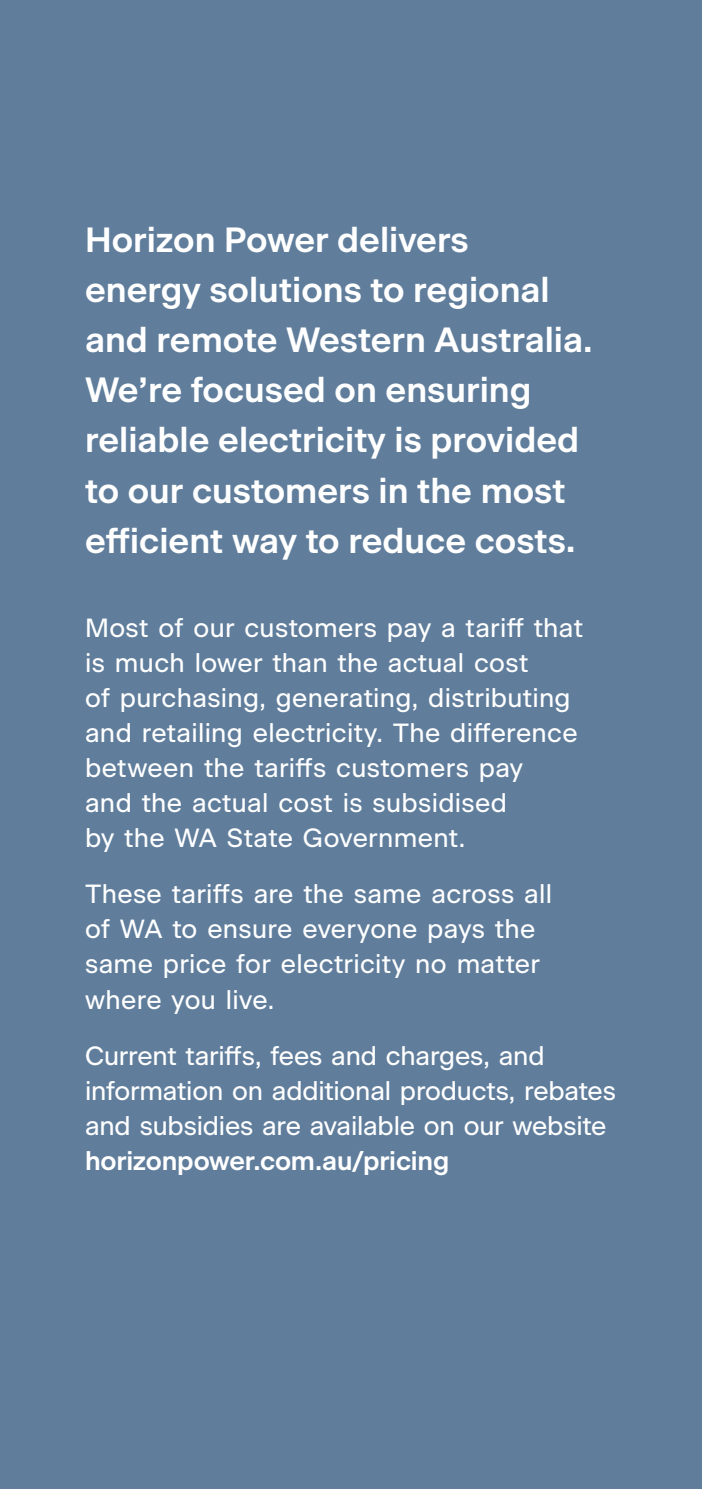
<style>
.page{position:relative;width:702px;height:1489px;background:#fff}
.page>*{position:absolute;margin:0;border:0;box-sizing:border-box;transform-origin:0 0}
.t1{font:600 35px/50px "Beausite Classic";color:#fff}
.t2{font:26.25px/35px "Beausite Classic";letter-spacing:.01em;color:#fff}
.t3{font:26.25px/35px "Beausite Classic";letter-spacing:-.01em;color:#fff}
.t4{font:600 26.25px "Beausite Classic";letter-spacing:-.005em;color:#fff}
.s1{font-size:36.25px}
</style>
<div class="page">
<div style="left:0;top:0;width:702px;height:1488px;background:#607e9c"></div>
<h1 class="t1" style="left:85px;top:212px;width:509px">Horizon Power delivers energy solutions to regional and remote Western Australia.<br>We’re focused on ensuring reliable electricity is provided to our customers in the most efficient way to reduce costs<span class="s1">.</span></h1>
<p class="t2" style="left:85px;top:608px;width:499px">Most of our customers pay a tariff that is much lower than the actual cost<br>of purchasing, generating, distributing and retailing electricity. The difference between the tariffs customers pay<br>and the actual cost is subsidised<br>by the WA State Government.</p>
<p class="t2" style="left:85px;top:874px;width:468px">These tariffs are the same across all of WA to ensure everyone pays the same price for electricity no matter where you live.</p>
<p class="t3" style="left:85px;top:1035px;width:532px">Current tariffs, fees and charges, and information on additional products, rebates and subsidies are available on our website</p>
<p class="t4" style="left:85px;top:1140px;width:366px">horizonpower.com.au/pricing</p>
</div>
